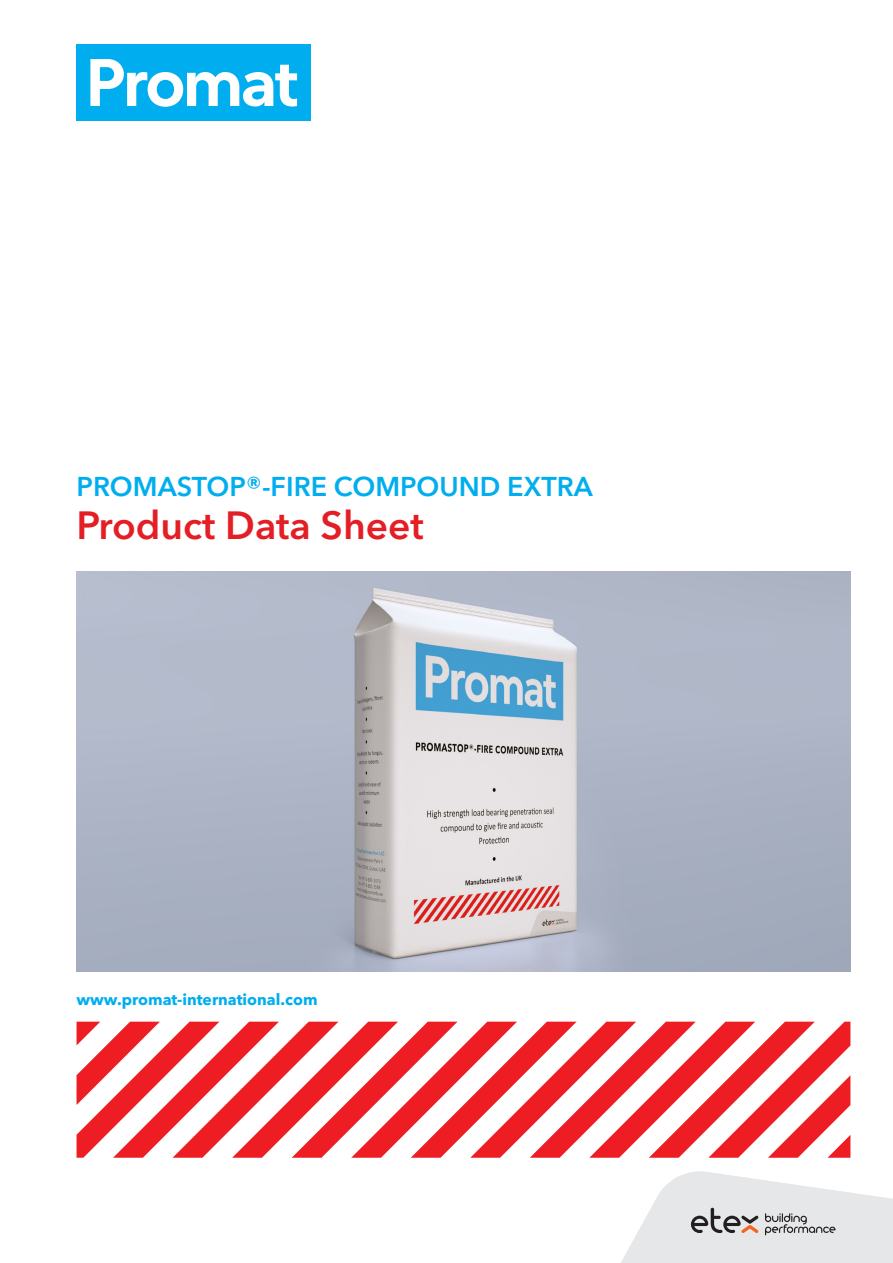
<style>
.page{position:relative;width:893px;height:1263px;background:#fff}
.page>*{position:absolute;margin:0;border:0;box-sizing:border-box;transform-origin:0 0}
.Headline-26_10_Demi{font:600 39px "Avenir Next W1 G";color:#e41e25}
.Headline-26_10_Demi-2{font:600 27px "Avenir Next W1 G";color:#00aeef}
.t1{font:700 15.75px "Avenir Next W1 G";color:#00aeef}
</style>
<div class="page">
<svg style="left:621px;top:1171px;width:272px;height:92px"></svg>
<div style="left:77px;top:45px;width:234px;height:76px;background:#00aeef"></div>
<svg style="left:90px;top:59px;width:207px;height:48px"></svg>
<img style="left:77px;top:572px;width:773px;height:400px">
<svg style="left:77px;top:1022px;width:773px;height:136px"></svg>
<p class="Headline-26_10_Demi-2" style="left:77px;top:471px;width:518px">PROMASTOP®-FIRE COMPOUND EXTRA</p>
<p class="Headline-26_10_Demi" style="left:77px;top:502px;width:349px">Product Data Sheet</p>
<p class="t1" style="left:77px;top:989px;width:243px">www.promat-international.com</p>
</div>
